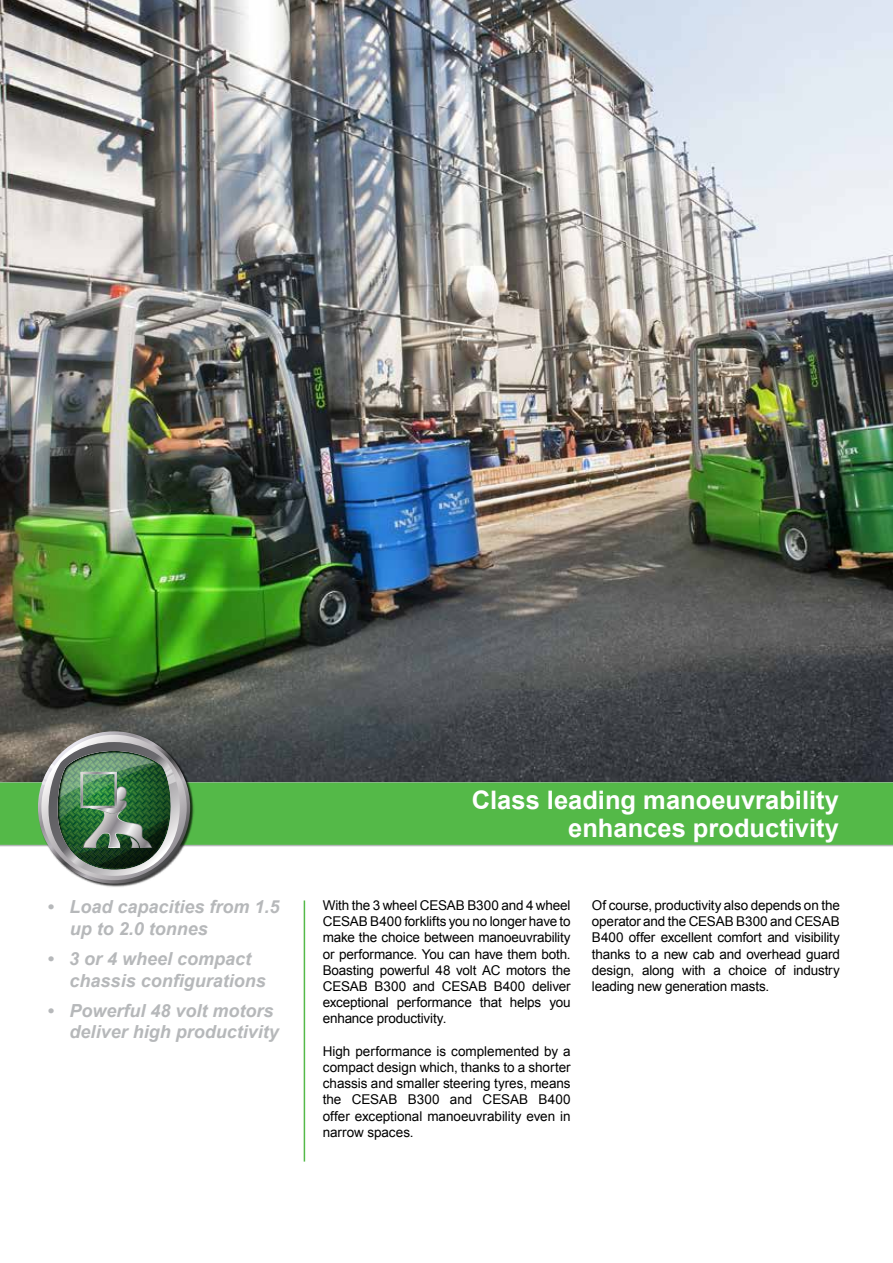
<style>
.page{position:relative;width:893px;height:1263px;background:#fff}
.page>*{position:absolute;margin:0;border:0;box-sizing:border-box;transform-origin:0 0}
.t1{font:700 25.5px/28.5px "Arial";color:#fff;text-align:right}
.t2{font:italic 700 18px/21.6px "Arial";color:#b6b8ba}
.t3{font:13.5px/16.2px "Arial";letter-spacing:-.01em;color:#000;text-align:justify}
</style>
<div class="page">
<div style="left:0;top:782px;width:893px;height:63px;background:#54b948"></div>
<hr style="left:304px;top:900px;width:1px;height:261px;background:#54b948">
<hr style="left:0;top:845px;width:893px;height:1px;background:#b6b8ba">
<img style="left:0;top:0;width:893px;height:782px">
<img style="left:37px;top:730px;width:157px;height:157px">
<img style="left:38px;top:731px;width:152px;height:152px">
<h2 class="t2" style="left:70px;top:897px;width:211px;text-indent:-23px">• Load capacities from 1.5 up to 2.0 tonnes</h2>
<h2 class="t2" style="left:70px;top:948px;width:198px;text-indent:-23px">• 3 or 4 wheel compact chassis configurations</h2>
<h2 class="t2" style="left:47px;top:1000px;width:233px;text-align:right">• Powerful 48 volt motors deliver high productivity</h2>
<h1 class="t1" style="left:472px;top:786px;width:369px">Class leading manoeuvrability enhances productivity</h1>
<p class="t3" style="left:323px;top:897px;width:249px">With the 3 wheel CESAB B300 and 4 wheel CESAB B400 forklifts you no longer have to make the choice between manoeuvrability or performance. You can have them both.<br>Boasting powerful 48 volt AC motors the CESAB B300 and CESAB B400 deliver exceptional performance that helps you enhance productivity.</p>
<p class="t3" style="left:323px;top:1043px;width:249px">High performance is complemented by a compact design which, thanks to a shorter chassis and smaller steering tyres, means the CESAB B300 and CESAB B400 offer exceptional manoeuvrability even in narrow spaces.</p>
<p class="t3" style="left:592px;top:897px;width:249px">Of course, productivity also depends on the operator and the CESAB B300 and CESAB B400 offer excellent comfort and visibility thanks to a new cab and overhead guard design, along with a choice of industry leading new generation masts.</p>
</div>
